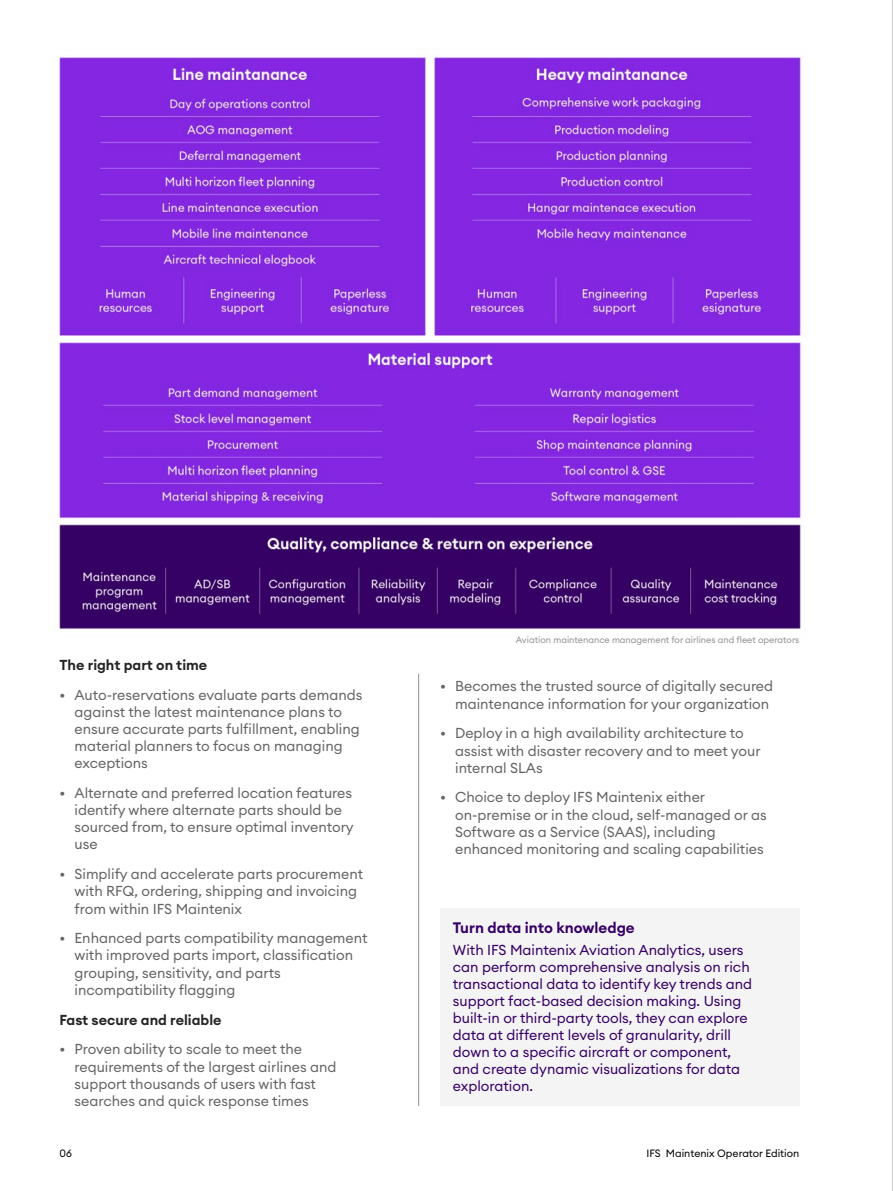
<style>
.page{position:relative;width:893px;height:1191px;background:#fff}
.page>*{position:absolute;margin:0;border:0;box-sizing:border-box;transform-origin:0 0}
.Caption_copy_title{font:600 15px "Euclid Circular A";color:#360066}
.t1{font:14.25px/17.1px "Euclid Circular A";color:#656565}
.Caption_copy_title-2{font:14.25px/17.1px "Euclid Circular A";color:#360066}
.Bullet_list_header{font:600 14.25px "Euclid Circular A";color:#242424}
.t2{font:10.5px "Euclid Circular A";color:#000}
.copy{font:9px "Euclid Circular A";color:#919191}
</style>
<div class="page">
<hr style="left:892px;top:0;width:1px;height:1191px;background:#999">
<div style="left:440px;top:908px;width:359px;height:198px;background:#f4f4f4"></div>
<img style="left:59px;top:57px;width:745px;height:572px">
<hr style="left:418px;top:673px;width:1px;height:433px;background:#919191">
<p class="Bullet_list_header" style="left:60px;top:655px;width:149px">The right part on time</p>
<p class="t1" style="left:75px;top:686px;width:289px;text-indent:-15px">• Auto-reservations evaluate parts demands against the latest maintenance plans to ensure accurate parts fulfillment, enabling material planners to focus on managing exceptions</p>
<p class="t1" style="left:75px;top:784px;width:281px;text-indent:-15px">• Alternate and preferred location features identify where alternate parts should be sourced from, to ensure optimal inventory use</p>
<p class="t1" style="left:75px;top:865px;width:290px;text-indent:-15px">• Simplify and accelerate parts procurement with RFQ, ordering, shipping and invoicing from within IFS Maintenix</p>
<p class="t1" style="left:75px;top:929px;width:294px;text-indent:-15px">• Enhanced parts compatibility management with improved parts import, classification grouping, sensitivity, and parts incompatibility flagging</p>
<p class="Bullet_list_header" style="left:60px;top:1010px;width:164px">Fast secure and reliable</p>
<p class="t1" style="left:75px;top:1040px;width:264px;text-indent:-15px">• Proven ability to scale to meet the requirements of the largest airlines and support thousands of users with fast searches and quick response times</p>
<p class="copy" style="left:516px;top:633px;width:285px">Aviation maintenance management for airlines and fleet operators</p>
<p class="t1" style="left:440px;top:677px;width:335px;text-align:right">• Becomes the trusted source of digitally secured maintenance information for your organization</p>
<p class="t1" style="left:455px;top:724px;width:307px;text-indent:-15px">• Deploy in a high availability architecture to assist with disaster recovery and to meet your internal SLAs</p>
<p class="t1" style="left:455px;top:788px;width:313px;text-indent:-15px">• Choice to deploy IFS Maintenix either on-premise or in the cloud, self-managed or as Software as a Service (SAAS), including enhanced monitoring and scaling capabilities</p>
<p class="Caption_copy_title" style="left:453px;top:918px;width:183px">Turn data into knowledge</p>
<p class="Caption_copy_title-2" style="left:453px;top:940px;width:301px">With IFS Maintenix Aviation Analytics, users can perform comprehensive analysis on rich transactional data to identify key trends and support fact-based decision making. Using built-in or third-party tools, they can explore data at different levels of granularity, drill down to a specific aircraft or component, and create dynamic visualizations for data exploration.</p>
<p class="t2" style="left:60px;top:1146px;width:14px">06</p>
<p class="t2" style="left:646px;top:1146px;width:154px">IFS Maintenix Operator Edition</p>
</div>
